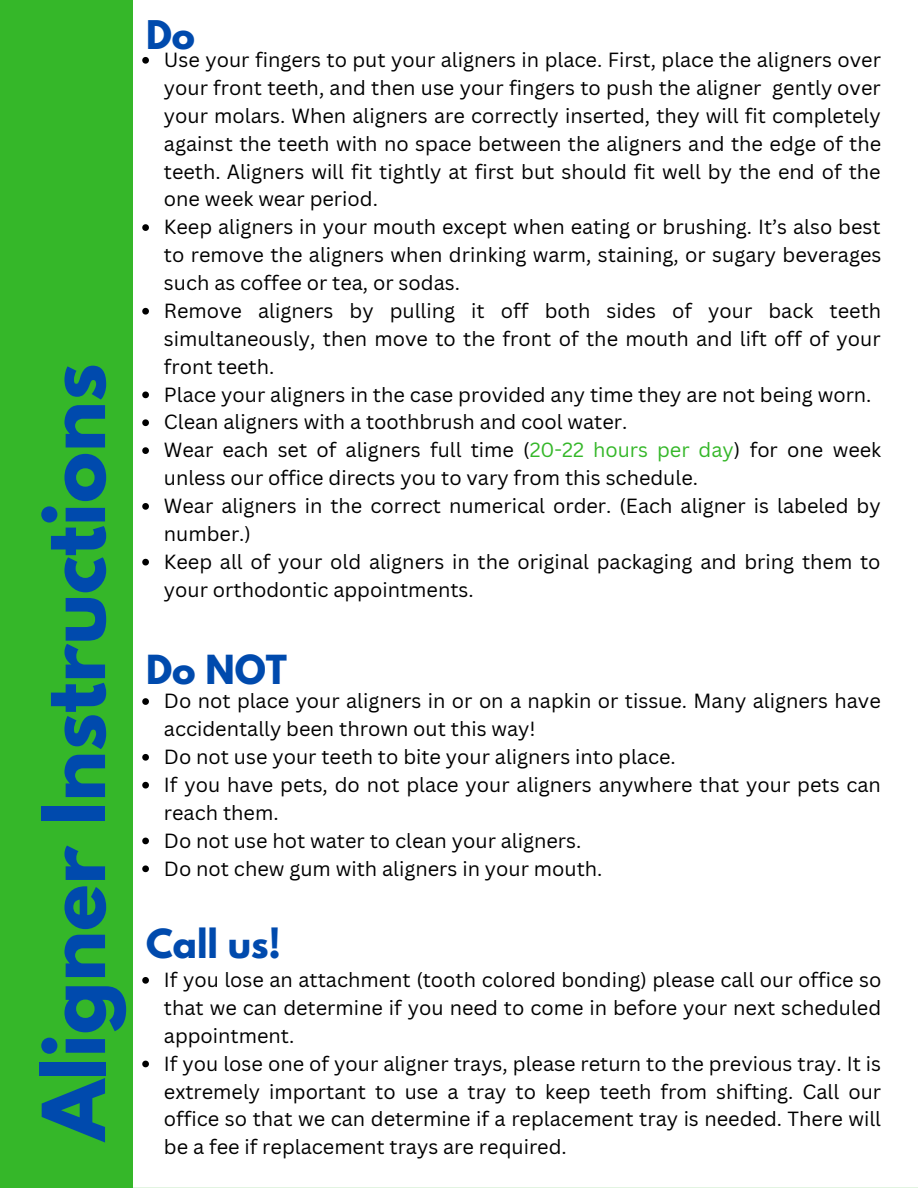
<style>
.page{position:relative;width:918px;height:1188px;background:#35b729}
.page>*{position:absolute;margin:0;border:0;box-sizing:border-box;transform-origin:0 0}
.t1{font:700 76.8px "League Spartan";color:#004aad}
.t2{font:700 35.55px "League Spartan";color:#004aad}
.t3{font:700 34.95px "League Spartan";color:#004aad}
.t4{font:19.95px/27.9px "Canva Sans";color:#000;text-align:justify}
.s1{color:#35b729}
</style>
<div class="page">
<div style="left:126px;top:0;width:792px;height:1188px;background:#fff"></div>
<svg style="left:142px;top:57px;width:7px;height:7px"></svg>
<svg style="left:142px;top:224px;width:7px;height:7px"></svg>
<svg style="left:142px;top:308px;width:7px;height:7px"></svg>
<svg style="left:142px;top:392px;width:7px;height:6px"></svg>
<svg style="left:142px;top:419px;width:7px;height:7px"></svg>
<svg style="left:142px;top:447px;width:7px;height:7px"></svg>
<svg style="left:142px;top:503px;width:7px;height:7px"></svg>
<svg style="left:142px;top:559px;width:7px;height:6px"></svg>
<svg style="left:142px;top:698px;width:7px;height:7px"></svg>
<svg style="left:142px;top:754px;width:7px;height:7px"></svg>
<svg style="left:142px;top:782px;width:7px;height:7px"></svg>
<svg style="left:142px;top:838px;width:7px;height:6px"></svg>
<svg style="left:142px;top:865px;width:7px;height:7px"></svg>
<svg style="left:142px;top:977px;width:7px;height:7px"></svg>
<svg style="left:142px;top:1061px;width:7px;height:6px"></svg>
<p class="t1" style="left:36px;top:1140px;width:778px;rotate:-90deg">Aligner Instructions</p>
<p class="t3" style="left:146px;top:17px;width:50px">Do</p>
<p class="t4" style="left:164px;top:45px;width:719px">Use your fingers to put your aligners in place. First, place the aligners over your front teeth, and then use your fingers to push the aligner gently over your molars. When aligners are correctly inserted, they will fit completely against the teeth with no space between the aligners and the edge of the teeth. Aligners will fit tightly at first but should fit well by the end of the one week wear period.</p>
<p class="t4" style="left:164px;top:213px;width:719px">Keep aligners in your mouth except when eating or brushing. It’s also best to remove the aligners when drinking warm, staining, or sugary beverages such as coffee or tea, or sodas.</p>
<p class="t4" style="left:164px;top:296px;width:719px">Remove aligners by pulling it off both sides of your back teeth simultaneously, then move to the front of the mouth and lift off of your front teeth.</p>
<p class="t4" style="left:164px;top:380px;width:709px">Place your aligners in the case provided any time they are not being worn.</p>
<p class="t4" style="left:164px;top:408px;width:465px">Clean aligners with a toothbrush and cool water.</p>
<p class="t4" style="left:164px;top:436px;width:719px">Wear each set of aligners full time (<span class="s1">20-22 hours per day</span>) for one week unless our office directs you to vary from this schedule.</p>
<p class="t4" style="left:164px;top:491px;width:718px">Wear aligners in the correct numerical order. (Each aligner is labeled by number.)</p>
<p class="t4" style="left:164px;top:547px;width:718px">Keep all of your old aligners in the original packaging and bring them to your orthodontic appointments.</p>
<p class="t2" style="left:146px;top:652px;width:142px">Do NOT</p>
<p class="t4" style="left:164px;top:687px;width:718px">Do not place your aligners in or on a napkin or tissue. Many aligners have accidentally been thrown out this way!</p>
<p class="t4" style="left:164px;top:742px;width:513px">Do not use your teeth to bite your aligners into place.</p>
<p class="t4" style="left:164px;top:770px;width:719px">If you have pets, do not place your aligners anywhere that your pets can reach them.</p>
<p class="t4" style="left:164px;top:826px;width:419px">Do not use hot water to clean your aligners.</p>
<p class="t4" style="left:164px;top:854px;width:440px">Do not chew gum with aligners in your mouth.</p>
<p class="t2" style="left:146px;top:926px;width:136px">Call us!</p>
<p class="t4" style="left:164px;top:965px;width:719px">If you lose an attachment (tooth colored bonding) please call our office so that we can determine if you need to come in before your next scheduled appointment.</p>
<p class="t4" style="left:164px;top:1049px;width:719px">If you lose one of your aligner trays, please return to the previous tray. It is extremely important to use a tray to keep teeth from shifting. Call our office so that we can determine if a replacement tray is needed. There will be a fee if replacement trays are required.</p>
</div>
